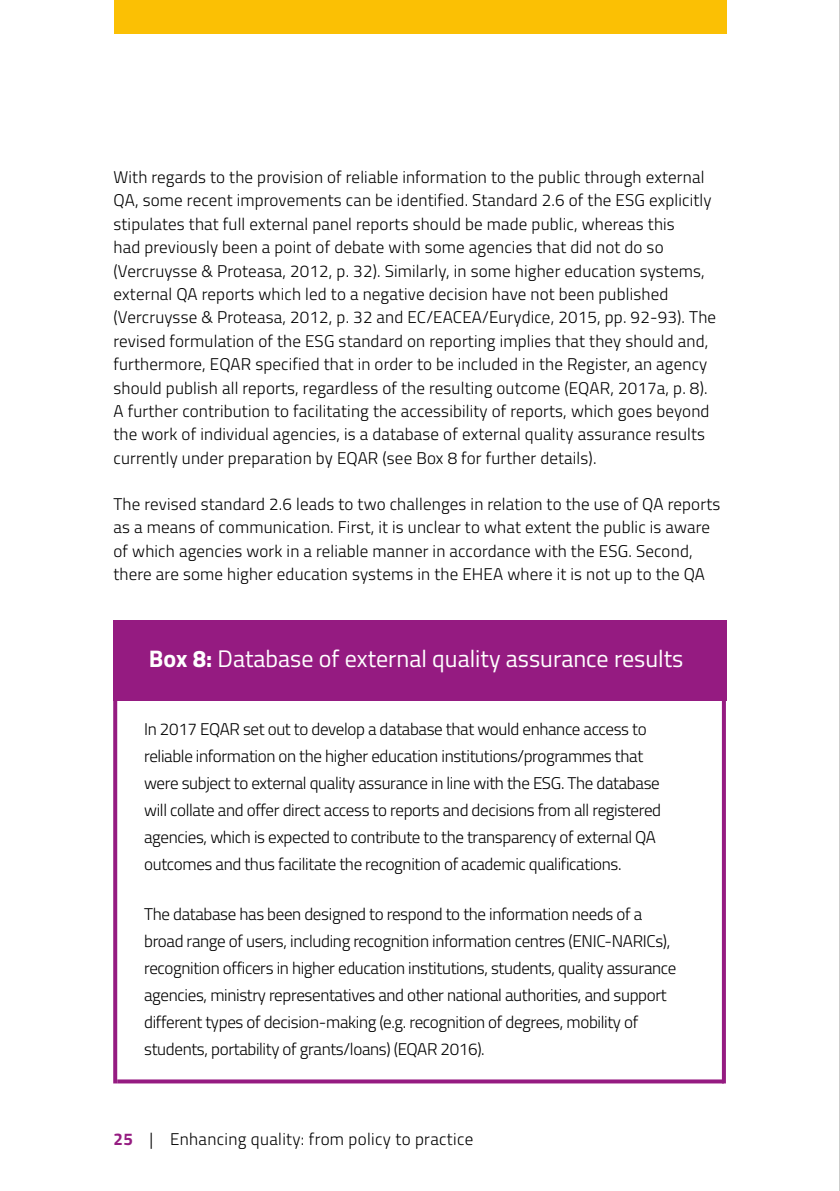
<style>
.page{position:relative;width:840px;height:1191px;background:#fff}
.page>*{position:absolute;margin:0;border:0;box-sizing:border-box;transform-origin:0 0}
.t1{font:24px "Titillium";color:#fff}
.t2{font:300 17px/23.4px "Titillium";letter-spacing:.01em;color:#000}
.t3{font:300 17px/27px "Titillium";letter-spacing:-.02em;color:#000}
.s1{font-weight:700}
.s2{font-weight:700;color:#951c81}
</style>
<div class="page">
<div style="left:113px;top:0;width:613px;height:34px;background:#fbc004"></div>
<hr style="left:839px;top:0;width:1px;height:1191px;background:#9d9d9c">
<div style="left:113px;top:620px;width:613px;height:80px;background:#951b81"></div>
<svg style="left:113px;top:700px;width:4px;height:383px;fill:#951b81"></svg>
<svg style="left:721px;top:700px;width:4px;height:383px;fill:#951b81"></svg>
<svg style="left:117px;top:1079px;width:606px;height:4px;fill:#951b81"></svg>
<p class="t2" style="left:113px;top:164px;width:603px">With regards to the provision of reliable information to the public through external QA, some recent improvements can be identified. Standard 2.6 of the ESG explicitly stipulates that full external panel reports should be made public, whereas this<br>had previously been a point of debate with some agencies that did not do so (Vercruysse &amp; Proteasa, 2012, p. 32). Similarly, in some higher education systems, external QA reports which led to a negative decision have not been published (Vercruysse &amp; Proteasa, 2012, p. 32 and EC/EACEA/Eurydice, 2015, pp. 92-93). The revised formulation of the ESG standard on reporting implies that they should and, furthermore, EQAR specified that in order to be included in the Register, an agency should publish all reports, regardless of the resulting outcome (EQAR, 2017a, p. 8).<br>A further contribution to facilitating the accessibility of reports, which goes beyond the work of individual agencies, is a database of external quality assurance results currently under preparation by EQAR (see Box 8 for further details).</p>
<p class="t2" style="left:113px;top:491px;width:608px">The revised standard 2.6 leads to two challenges in relation to the use of QA reports as a means of communication. First, it is unclear to what extent the public is aware of which agencies work in a reliable manner in accordance with the ESG. Second, there are some higher education systems in the EHEA where it is not up to the QA</p>
<h1 class="t1" style="left:149px;top:641px;width:535px"><span class="s1">Box 8:</span> Database of external quality assurance results</h1>
<p class="t3" style="left:144px;top:714px;width:518px">In 2017 EQAR set out to develop a database that would enhance access to reliable information on the higher education institutions/programmes that were subject to external quality assurance in line with the ESG. The database will collate and offer direct access to reports and decisions from all registered agencies, which is expected to contribute to the transparency of external QA outcomes and thus facilitate the recognition of academic qualifications.</p>
<p class="t3" style="left:144px;top:899px;width:533px">The database has been designed to respond to the information needs of a broad range of users, including recognition information centres (ENIC-NARICs), recognition officers in higher education institutions, students, quality assurance agencies, ministry representatives and other national authorities, and support different types of decision-making (e.g. recognition of degrees, mobility of students, portability of grants/loans) (EQAR 2016).</p>
<p class="t2" style="left:113px;top:1126px;width:361px"><span class="s2">25</span> | Enhancing quality: from policy to practice</p>
</div>
